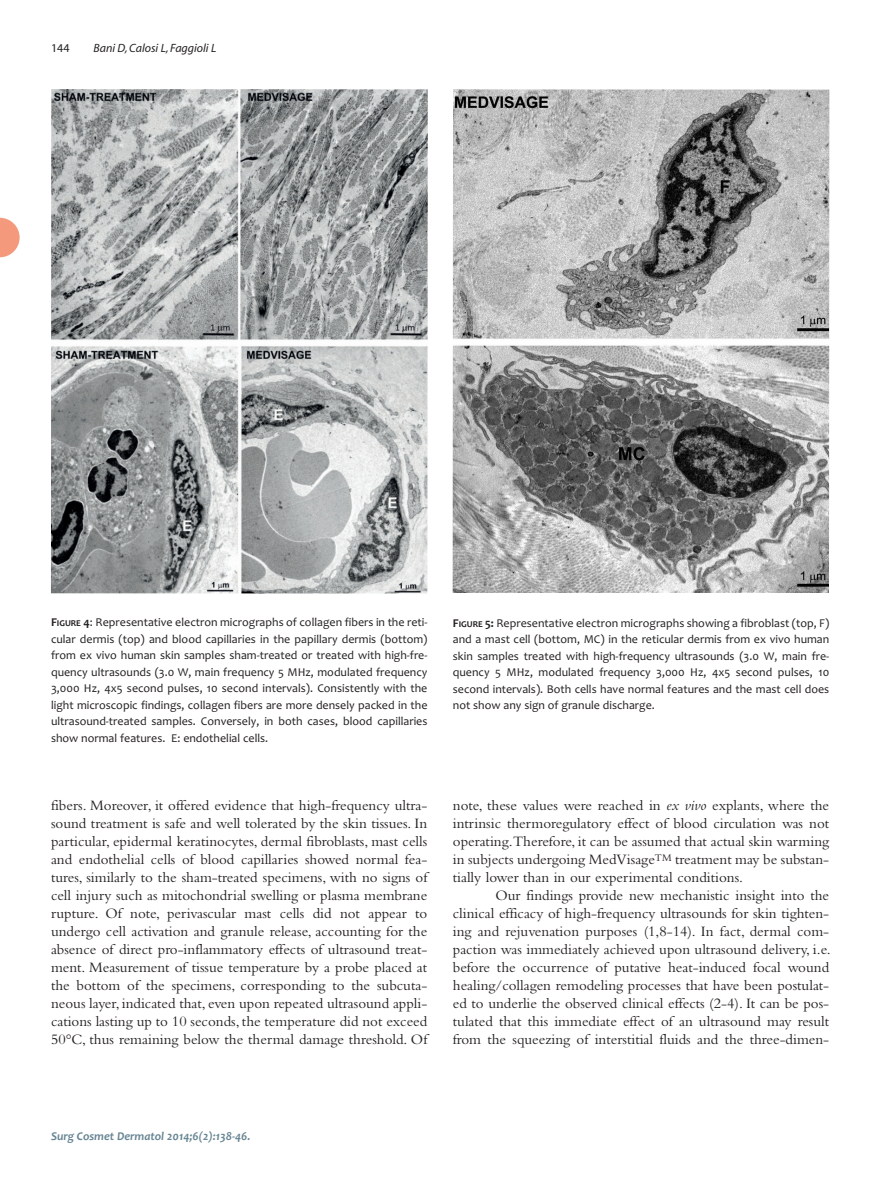
<style>
.page{position:relative;width:893px;height:1191px;background:#fff}
.page>*{position:absolute;margin:0;border:0;box-sizing:border-box;transform-origin:0 0}
.t1{font:15px/18px "Bembo";color:#231f20;text-align:justify}
.t2{font:12px/16.5px "Candara";color:#231f20;text-align:justify}
.t3{font:italic 700 12px "Candara";color:#678593}
.t4{font:italic 12px "Myriad";color:#231f20}
.t5{font:12px "Myriad";color:#231f20}
.s1{font-weight:700}
.s2{font-weight:700;font-size:9px}
.s3{font-style:italic}
</style>
<div class="page">
<img style="left:51px;top:89px;width:377px;height:504px">
<img style="left:453px;top:89px;width:376px;height:503px">
<svg style="left:0;top:218px;width:20px;height:39px"></svg>
<p class="t5" style="left:51px;top:44px;width:20px">144</p>
<p class="t4" style="left:94px;top:44px;width:124px">Bani D, Calosi L, Faggioli L</p>
<p class="t2" style="left:51px;top:615px;width:378px"><span class="s1">F</span><span class="s2">IGURE</span> <span class="s1">4</span>: Representative electron micrographs of collagen fibers in the reti&shy;cular dermis (top) and blood capillaries in the papillary dermis (bottom) from ex vivo human skin samples sham-treated or treated with high-fre&shy;quency ultrasounds (3.0 W, main frequency 5 MHz, modulated frequency 3,000 Hz, 4x5 second pulses, 10 second intervals). Consistently with the light microscopic findings, collagen fibers are more densely packed in the ultrasound-treated samples. Conversely, in both cases, blood capillaries show normal features. E: endothelial cells.</p>
<p class="t2" style="left:453px;top:616px;width:378px"><span class="s1">F</span><span class="s2">IGURE</span> <span class="s1">5:</span> Representative electron micrographs showing a fibroblast (top, F) and a mast cell (bottom, MC) in the reticular dermis from ex vivo human skin samples treated with high-frequency ultrasounds (3.0 W, main fre&shy;quency 5 MHz, modulated frequency 3,000 Hz, 4x5 second pulses, 10 second intervals). Both cells have normal features and the mast cell does not show any sign of granule discharge.</p>
<p class="t1" style="left:51px;top:798px;width:378px">fibers. Moreover, it offered evidence that high-frequency ultra&shy;sound treatment is safe and well tolerated by the skin tissues. In particular, epidermal keratinocytes, dermal fibroblasts, mast cells and endothelial cells of blood capillaries showed normal fea&shy;tures, similarly to the sham-treated specimens, with no signs of cell injury such as mitochondrial swelling or plasma membrane rupture. Of note, perivascular mast cells did not appear to undergo cell activation and granule release, accounting for the absence of direct pro-inflammatory effects of ultrasound treat&shy;ment. Measurement of tissue temperature by a probe placed at the bottom of the specimens, corresponding to the subcuta&shy;neous layer, indicated that, even upon repeated ultrasound appli&shy;cations lasting up to 10 seconds, the temperature did not exceed 50°C, thus remaining below the thermal damage threshold. Of</p>
<p class="t1" style="left:453px;top:798px;width:378px">note, these values were reached in <span class="s3">ex vivo</span> explants, where the intrinsic thermoregulatory effect of blood circulation was not operating.Therefore, it can be assumed that actual skin warming in subjects undergoing MedVisage<sup>TM</sup> treatment may be substan&shy;tially lower than in our experimental conditions.</p>
<p class="t1" style="left:453px;top:888px;width:379px;text-indent:43px">Our findings provide new mechanistic insight into the clinical efficacy of high-frequency ultrasounds for skin tighten&shy;ing and rejuvenation purposes (1,8-14). In fact, dermal com&shy;paction was immediately achieved upon ultrasound delivery, i.e. before the occurrence of putative heat-induced focal wound healing/collagen remodeling processes that have been postulat&shy;ed to underlie the observed clinical effects (2-4). It can be pos&shy;tulated that this immediate effect of an ultrasound may result from the squeezing of interstitial fluids and the three-dimen-</p>
<p class="t3" style="left:51px;top:1128px;width:201px">Surg Cosmet Dermatol 2014;6(2):138-46.</p>
</div>
